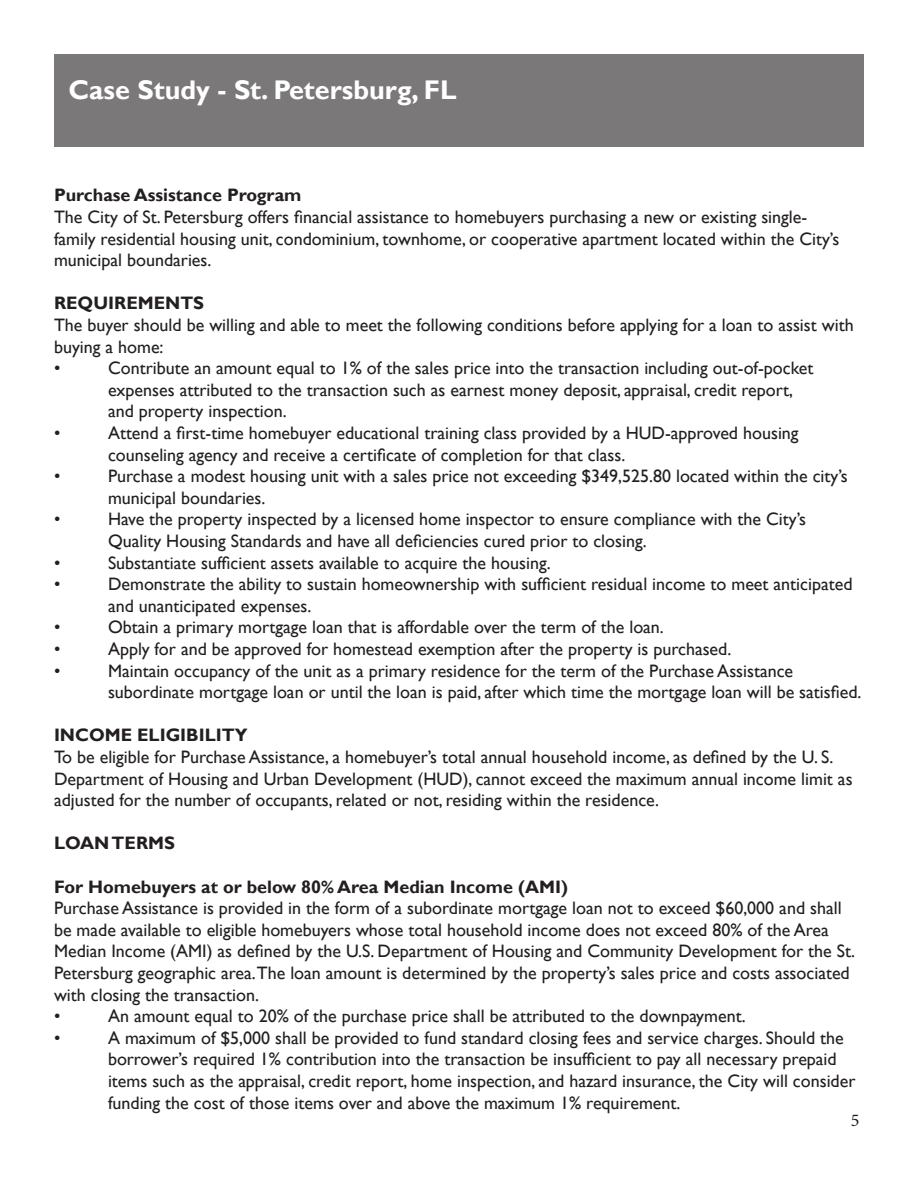
<style>
.page{position:relative;width:918px;height:1188px;background:#fff}
.page>*{position:absolute;margin:0;border:0;box-sizing:border-box;transform-origin:0 0}
.t1{font:700 27px "Gill Sans";color:#fff}
.t2{font:18px/21.6px "Gill Sans";color:#231f20}
.t3{font:700 18px "Gill Sans";color:#231f20}
.t4{font:18px "Minion Pro";color:#231f20}
</style>
<div class="page">
<div style="left:55px;top:55px;width:808px;height:91px;background:#7b7879"></div>
<p class="t1" style="left:68px;top:74px;width:390px">Case Study - St. Petersburg, FL</p>
<p class="t3" style="left:54px;top:185px;width:249px">Purchase Assistance Program</p>
<p class="t2" style="left:54px;top:207px;width:787px">The City of St. Petersburg offers financial assistance to homebuyers purchasing a new or existing single&shy;family residential housing unit, condominium, townhome, or cooperative apartment located within the City’s municipal boundaries.</p>
<p class="t3" style="left:54px;top:293px;width:152px">REQUIREMENTS</p>
<p class="t2" style="left:54px;top:315px;width:801px">The buyer should be willing and able to meet the following conditions before applying for a loan to assist with buying a home:</p>
<p class="t2" style="left:54px;top:358px;width:8px">•</p>
<p class="t2" style="left:108px;top:358px;width:707px">Contribute an amount equal to 1% of the sales price into the transaction including out-of-pocket expenses attributed to the transaction such as earnest money deposit, appraisal, credit report, and property inspection.</p>
<p class="t2" style="left:54px;top:423px;width:8px">•</p>
<p class="t2" style="left:108px;top:423px;width:692px">Attend a first-time homebuyer educational training class provided by a HUD-approved housing counseling agency and receive a certificate of completion for that class.</p>
<p class="t2" style="left:54px;top:466px;width:8px">•</p>
<p class="t2" style="left:108px;top:466px;width:741px">Purchase a modest housing unit with a sales price not exceeding $349,525.80 located within the city’s municipal boundaries.</p>
<p class="t2" style="left:54px;top:509px;width:8px">•</p>
<p class="t2" style="left:108px;top:509px;width:700px">Have the property inspected by a licensed home inspector to ensure compliance with the City’s</p>
<p class="t2" style="left:108px;top:531px;width:540px">Quality Housing Standards and have all deficiencies cured prior to closing.</p>
<p class="t2" style="left:54px;top:552px;width:8px">•</p>
<p class="t2" style="left:108px;top:552px;width:444px">Substantiate sufficient assets available to acquire the housing.</p>
<p class="t2" style="left:54px;top:574px;width:8px">•</p>
<p class="t2" style="left:108px;top:574px;width:746px">Demonstrate the ability to sustain homeownership with sufficient residual income to meet anticipated and unanticipated expenses.</p>
<p class="t2" style="left:54px;top:617px;width:8px">•</p>
<p class="t2" style="left:108px;top:617px;width:557px">Obtain a primary mortgage loan that is affordable over the term of the loan.</p>
<p class="t2" style="left:54px;top:639px;width:8px">•</p>
<p class="t2" style="left:108px;top:639px;width:625px">Apply for and be approved for homestead exemption after the property is purchased.</p>
<p class="t2" style="left:54px;top:660px;width:8px">•</p>
<p class="t2" style="left:108px;top:660px;width:755px">Maintain occupancy of the unit as a primary residence for the term of the Purchase Assistance subordinate mortgage loan or until the loan is paid, after which time the mortgage loan will be satisfied.</p>
<p class="t3" style="left:54px;top:725px;width:195px">INCOME ELIGIBILITY</p>
<p class="t2" style="left:54px;top:747px;width:800px">To be eligible for Purchase Assistance, a homebuyer’s total annual household income, as defined by the U. S.<br>Department of Housing and Urban Development (HUD), cannot exceed the maximum annual income limit as adjusted for the number of occupants, related or not, residing within the residence.</p>
<p class="t3" style="left:54px;top:833px;width:123px">LOAN TERMS</p>
<p class="t3" style="left:54px;top:876px;width:515px">For Homebuyers at or below 80% Area Median Income (AMI)</p>
<p class="t2" style="left:54px;top:898px;width:802px">Purchase Assistance is provided in the form of a subordinate mortgage loan not to exceed $60,000 and shall be made available to eligible homebuyers whose total household income does not exceed 80% of the Area Median Income (AMI) as defined by the U.S. Department of Housing and Community Development for the St.<br>Petersburg geographic area.The loan amount is determined by the property’s sales price and costs associated with closing the transaction.</p>
<p class="t2" style="left:54px;top:1006px;width:8px">•</p>
<p class="t2" style="left:108px;top:1006px;width:639px">An amount equal to 20% of the purchase price shall be attributed to the downpayment.</p>
<p class="t2" style="left:54px;top:1027px;width:8px">•</p>
<p class="t2" style="left:108px;top:1027px;width:749px">A maximum of $5,000 shall be provided to fund standard closing fees and service charges. Should the borrower’s required 1% contribution into the transaction be insufficient to pay all necessary prepaid items such as the appraisal, credit report, home inspection, and hazard insurance, the City will consider funding the cost of those items over and above the maximum 1% requirement.</p>
<p class="t4" style="left:851px;top:1108px;width:10px">5</p>
</div>
